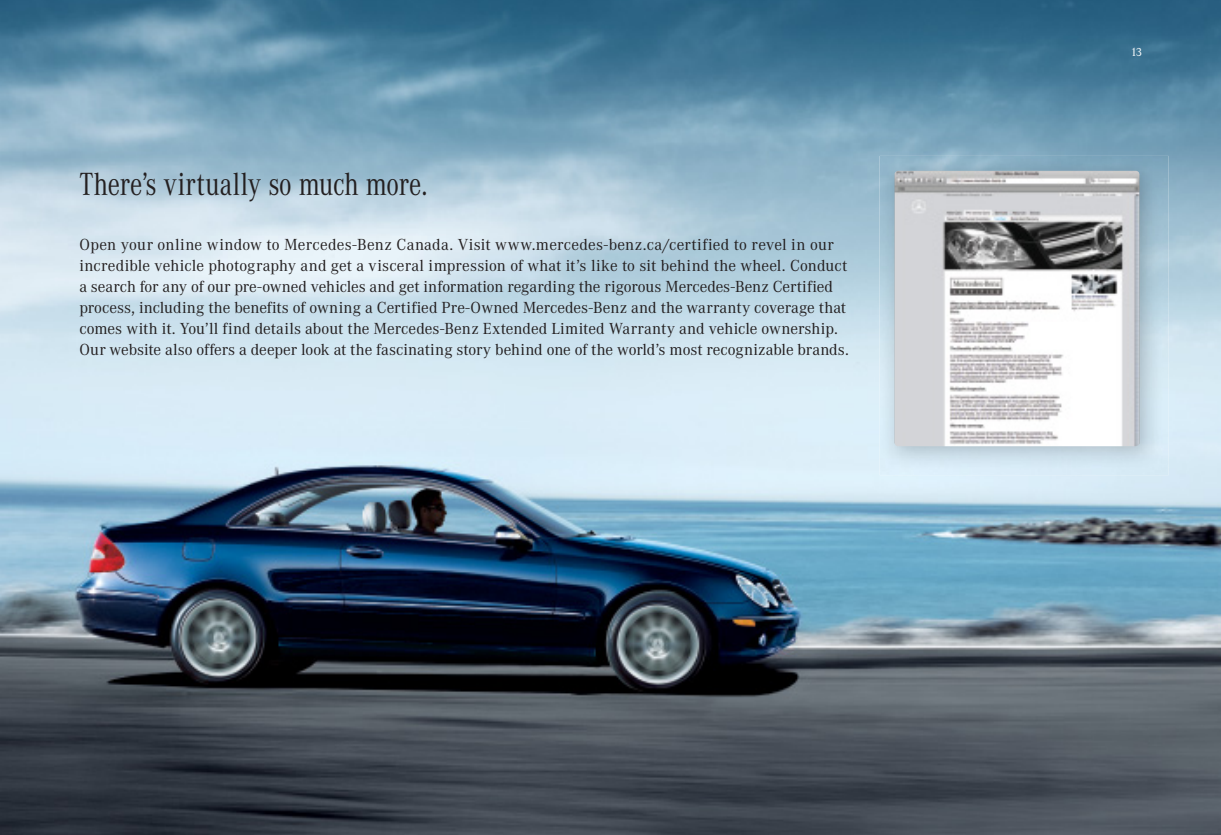
<style>
.page{position:relative;width:1221px;height:835px;background:#fff}
.page>*{position:absolute;margin:0;border:0;box-sizing:border-box;transform-origin:0 0}
.t1{font:33.25px "Corporate A";color:#231f20;scale:.8 1}
.t2{font:16.62px/21px "Corporate A";letter-spacing:.005em;color:#231f20}
.t3{font:12.25px "Corporate A";color:#fff}
</style>
<div class="page">
<img style="left:0;top:0;width:1221px;height:835px">
<img style="left:879px;top:156px;width:289px;height:319px">
<img style="left:894px;top:171px;width:245px;height:275px;border-radius:4px">
<h1 class="t1" style="left:79px;top:172px;width:437px">There’s virtually so much more.</h1>
<p class="t2" style="left:79px;top:236px;width:771px">Open your online window to Mercedes-Benz Canada. Visit www.mercedes-benz.ca/certified to revel in our incredible vehicle photography and get a visceral impression of what it’s like to sit behind the wheel. Conduct a search for any of our pre-owned vehicles and get information regarding the rigorous Mercedes-Benz Certified process, including the benefits of owning a Certified Pre-Owned Mercedes-Benz and the warranty coverage that comes with it. You’ll find details about the Mercedes-Benz Extended Limited Warranty and vehicle ownership.<br>Our website also offers a deeper look at the fascinating story behind one of the world’s most recognizable brands.</p>
<p class="t3" style="left:1131px;top:48px;width:13px">13</p>
</div>
